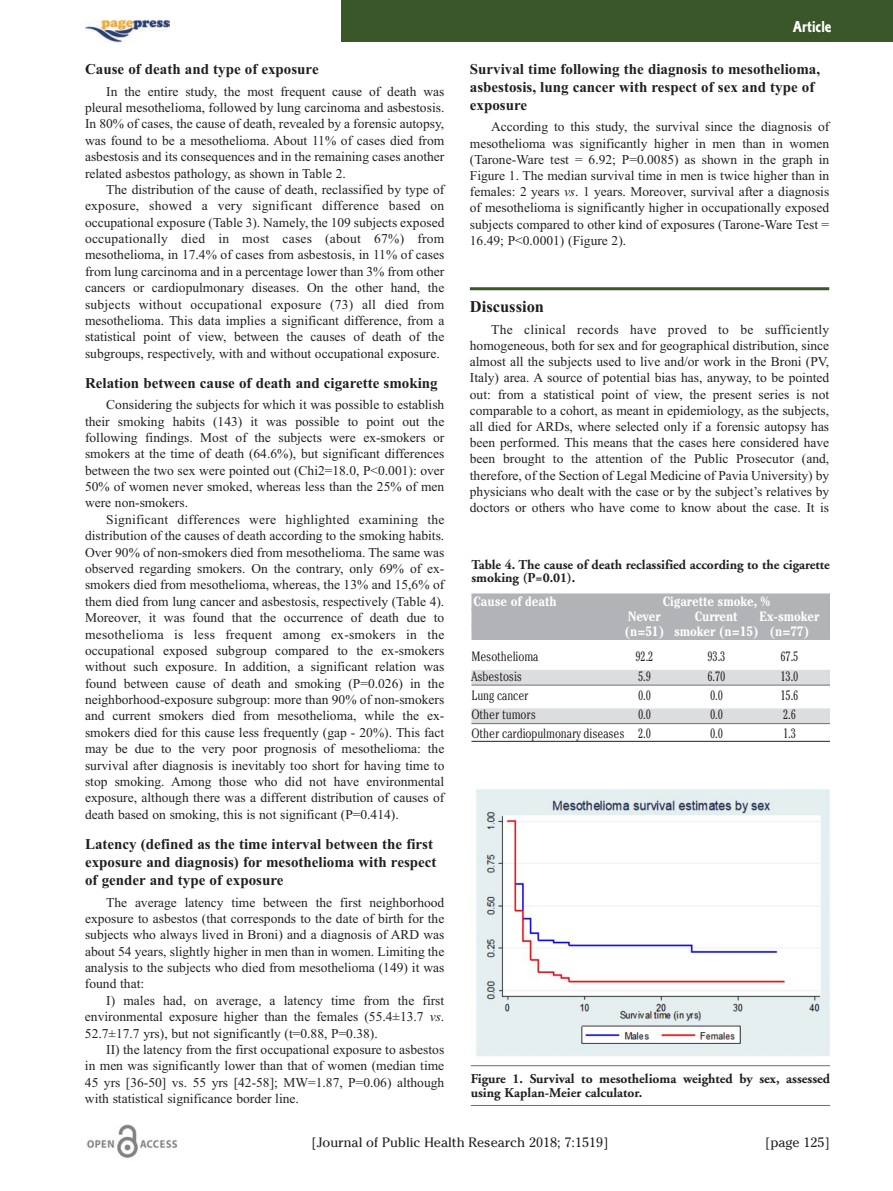
<style>
.page{position:relative;width:893px;height:1191px;background:#fff}
.page>*{position:absolute;margin:0;border:0;box-sizing:border-box;transform-origin:0 0}
.t1{font:700 16.5px "Times New Roman";color:#231f20}
.t2{font:16.5px "Corinthian Bold Condensed Plain";color:#fff}
.t3{font:700 15px/18.1px "Times New Roman";color:#231f20}
.t4{font:13.5px/16.4px "Times New Roman";color:#231f20;text-align:justify}
.t5{font:700 13.5px/13.5px "Adobe Garamond";color:#231f20}
.t6{font:300 condensed 13.5px "Cheltenham";letter-spacing:-.01em;color:#231f20}
.t7{font:700 condensed 13.5px/15px "Cheltenham";letter-spacing:-.01em;color:#fff}
.t8{font:13.5px "Cheltenham";color:#231f20}
.s1{font-style:italic}
</style>
<div class="page">
<div style="left:342px;top:0;width:551px;height:41px;background:#395728"></div>
<hr style="left:470px;top:287px;width:359px;height:3px;background:#395728">
<img style="left:85px;top:19px;width:85px;height:24px">
<img style="left:86px;top:1124px;width:92px;height:35px">
<hr style="left:471px;top:1065px;width:359px;height:1px;background:#6c6d70">
<hr style="left:471px;top:1105px;width:359px;height:1px;background:#6c6d70">
<img style="left:476px;top:789px;width:354px;height:267px">
<div style="left:471px;top:593px;width:359px;height:17px;background:#b2b3b7"></div>
<div style="left:471px;top:608px;width:359px;height:17px;background:#b2b3b7"></div>
<div style="left:471px;top:623px;width:359px;height:17px;background:#b2b3b7"></div>
<div style="left:471px;top:670px;width:359px;height:15px;background:#dcdddf"></div>
<hr style="left:471px;top:685px;width:359px;height:1px;background:#6c6d70">
<div style="left:471px;top:708px;width:359px;height:15px;background:#dcdddf"></div>
<hr style="left:471px;top:723px;width:359px;height:1px;background:#6c6d70">
<hr style="left:471px;top:741px;width:359px;height:1px;background:#231f20">
<p class="t3" style="left:85px;top:60px;width:235px">Cause of death and type of exposure</p>
<p class="t4" style="left:85px;top:83px;width:361px;text-indent:21px">In the entire study, the most frequent cause of death was pleural mesothelioma, followed by lung carcinoma and asbestosis.<br>In 80% of cases, the cause of death, revealed by a forensic autopsy, was found to be a mesothelioma. About 11% of cases died from asbestosis and its consequences and in the remaining cases another related asbestos pathology, as shown in Table 2.</p>
<p class="t4" style="left:85px;top:181px;width:361px;text-indent:21px">The distribution of the cause of death, reclassified by type of exposure, showed a very significant difference based on occupational exposure (Table 3). Namely, the 109 subjects exposed occupationally died in most cases (about 67%) from mesothelioma, in 17.4% of cases from asbestosis, in 11% of cases from lung carcinoma and in a percentage lower than 3% from other cancers or cardiopulmonary diseases. On the other hand, the subjects without occupational exposure (73) all died from mesothelioma. This data implies a significant difference, from a statistical point of view, between the causes of death of the subgroups, respectively, with and without occupational exposure.</p>
<p class="t3" style="left:85px;top:373px;width:354px">Relation between cause of death and cigarette smoking</p>
<p class="t4" style="left:85px;top:396px;width:361px;text-indent:21px">Considering the subjects for which it was possible to establish their smoking habits (143) it was possible to point out the following findings. Most of the subjects were ex-smokers or smokers at the time of death (64.6%), but significant differences between the two sex were pointed out (Chi2=18.0, P&lt;0.001): over 50% of women never smoked, whereas less than the 25% of men were non-smokers.</p>
<p class="t4" style="left:85px;top:511px;width:361px;text-indent:21px">Significant differences were highlighted examining the distribution of the causes of death according to the smoking habits.<br>Over 90% of non-smokers died from mesothelioma. The same was observed regarding smokers. On the contrary, only 69% of ex&shy;smokers died from mesothelioma, whereas, the 13% and 15,6% of them died from lung cancer and asbestosis, respectively (Table 4).<br>Moreover, it was found that the occurrence of death due to mesothelioma is less frequent among ex-smokers in the occupational exposed subgroup compared to the ex-smokers without such exposure. In addition, a significant relation was found between cause of death and smoking (P=0.026) in the neighborhood-exposure subgroup: more than 90% of non-smokers and current smokers died from mesothelioma, while the ex&shy;smokers died for this cause less frequently (gap - 20%). This fact may be due to the very poor prognosis of mesothelioma: the survival after diagnosis is inevitably too short for having time to stop smoking. Among those who did not have environmental exposure, although there was a different distribution of causes of death based on smoking, this is not significant (P=0.414).</p>
<p class="t3" style="left:85px;top:834px;width:353px">Latency (defined as the time interval between the first exposure and diagnosis) for mesothelioma with respect of gender and type of exposure</p>
<p class="t4" style="left:85px;top:893px;width:361px;text-indent:21px">The average latency time between the first neighborhood exposure to asbestos (that corresponds to the date of birth for the subjects who always lived in Broni) and a diagnosis of ARD was about 54 years, slightly higher in men than in women. Limiting the analysis to the subjects who died from mesothelioma (149) it was found that:</p>
<p class="t4" style="left:85px;top:992px;width:361px;text-indent:21px">I) males had, on average, a latency time from the first environmental exposure higher than the females (55.4±13.7 <span class="s1">vs</span>.<br>52.7±17.7 yrs), but not significantly (t=0.88, P=0.38).</p>
<p class="t4" style="left:85px;top:1041px;width:361px;text-indent:21px">II) the latency from the first occupational exposure to asbestos in men was significantly lower than that of women (median time 45 yrs [36-50] vs. 55 yrs [42-58]; MW=1.87, P=0.06) although with statistical significance border line.</p>
<p class="t2" style="left:793px;top:21px;width:40px">Article</p>
<p class="t3" style="left:470px;top:60px;width:352px">Survival time following the diagnosis to mesothelioma, asbestosis, lung cancer with respect of sex and type of exposure</p>
<p class="t4" style="left:470px;top:119px;width:361px;text-indent:21px">According to this study, the survival since the diagnosis of mesothelioma was significantly higher in men than in women (Tarone-Ware test = 6.92; P=0.0085) as shown in the graph in Figure 1. The median survival time in men is twice higher than in females: 2 years <span class="s1">vs</span>. 1 years. Moreover, survival after a diagnosis of mesothelioma is significantly higher in occupationally exposed subjects compared to other kind of exposures (Tarone-Ware Test = 16.49; P&lt;0.0001) (Figure 2).</p>
<p class="t1" style="left:470px;top:296px;width:76px">Discussion</p>
<p class="t4" style="left:470px;top:321px;width:361px;text-indent:21px">The clinical records have proved to be sufficiently homogeneous, both for sex and for geographical distribution, since almost all the subjects used to live and/or work in the Broni (PV, Italy) area. A source of potential bias has, anyway, to be pointed out: from a statistical point of view, the present series is not comparable to a cohort, as meant in epidemiology, as the subjects, all died for ARDs, where selected only if a forensic autopsy has been performed. This means that the cases here considered have been brought to the attention of the Public Prosecutor (and, therefore, of the Section of Legal Medicine of Pavia University) by physicians who dealt with the case or by the subject’s relatives by doctors or others who have come to know about the case. It is</p>
<p class="t5" style="left:471px;top:559px;width:360px">Table 4. The cause of death reclassified according to the cigarette smoking (P=0.01).</p>
<p class="t7" style="left:474px;top:595px;width:85px">Cause of death</p>
<p class="t7" style="left:663px;top:595px;width:109px">Cigarette smoke, %</p>
<p class="t7" style="left:628px;top:610px;width:34px">Never</p>
<p class="t7" style="left:695px;top:610px;width:44px">Current</p>
<p class="t7" style="left:624px;top:610px;width:196px;text-indent:135px">Ex-smoker (n=51) smoker (n=15) (n=77)</p>
<p class="t6" style="left:471px;top:652px;width:69px">Mesothelioma</p>
<p class="t6" style="left:635px;top:652px;width:20px">92.2</p>
<p class="t6" style="left:707px;top:652px;width:20px">93.3</p>
<p class="t6" style="left:780px;top:652px;width:20px">67.5</p>
<p class="t6" style="left:471px;top:671px;width:52px">Asbestosis</p>
<p class="t6" style="left:638px;top:671px;width:14px">5.9</p>
<p class="t6" style="left:707px;top:671px;width:20px">6.70</p>
<p class="t6" style="left:780px;top:671px;width:20px">13.0</p>
<p class="t6" style="left:471px;top:690px;width:59px">Lung cancer</p>
<p class="t6" style="left:638px;top:690px;width:14px">0.0</p>
<p class="t6" style="left:710px;top:690px;width:14px">0.0</p>
<p class="t6" style="left:780px;top:690px;width:20px">15.6</p>
<p class="t6" style="left:471px;top:709px;width:66px">Other tumors</p>
<p class="t6" style="left:638px;top:709px;width:14px">0.0</p>
<p class="t6" style="left:710px;top:709px;width:14px">0.0</p>
<p class="t6" style="left:783px;top:709px;width:14px">2.6</p>
<p class="t6" style="left:471px;top:729px;width:181px">Other cardiopulmonary diseases 2.0</p>
<p class="t6" style="left:710px;top:729px;width:14px">0.0</p>
<p class="t6" style="left:783px;top:729px;width:14px">1.3</p>
<p class="t5" style="left:471px;top:1073px;width:361px">Figure 1. Survival to mesothelioma weighted by sex, assessed using Kaplan-Meier calculator.</p>
<p class="t8" style="left:311px;top:1134px;width:299px">[Journal of Public Health Research 2018; 7:1519]</p>
<p class="t8" style="left:765px;top:1134px;width:66px">[page 125]</p>
</div>
